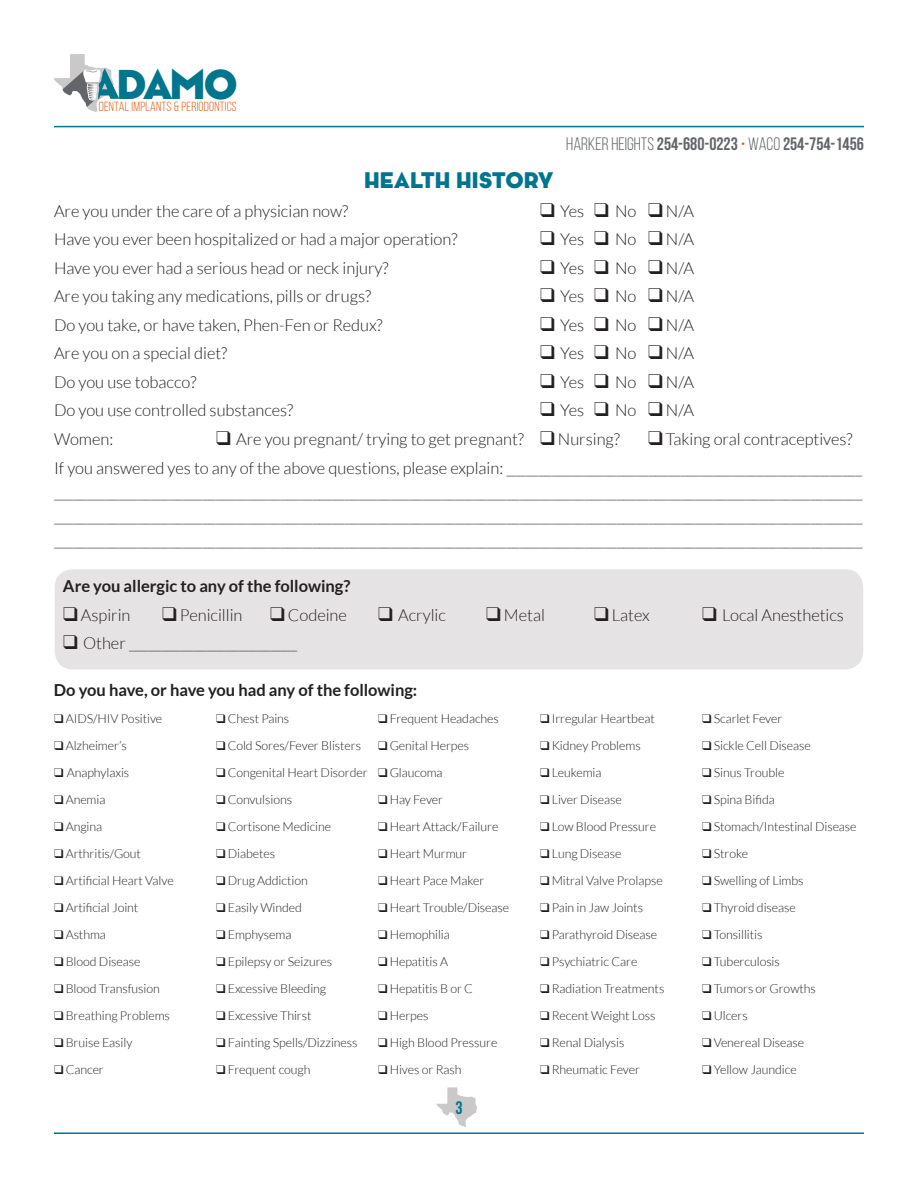
<style>
.page{position:relative;width:918px;height:1188px;background:#fff}
.page>*{position:absolute;margin:0;border:0;box-sizing:border-box;transform-origin:0 0}
.t1{font:800 38.85px "Kessel 205";color:#00758d}
.Basic_Header{font:800 21px "Kessel 205";letter-spacing:.005em;color:#00758d}
.t2{font:700 18px "Bebas Neue";color:#63656a}
.t3{font:700 18px "Bebas Neue";color:#00758d}
.Basic_Body{font:300 16.5px/24px "Lato";color:#231f20;text-align:justify}
.Basic_Body-2{font:700 16.5px "Lato";color:#231f20}
.t4{font:13.2px "Bebas Neue";letter-spacing:.015em;color:#e25f14}
.Basic_Body-3{font:300 12.45px "Lato";letter-spacing:-.005em;color:#231f20}
.s1{font-weight:400}
.s2{font-weight:400;color:#e25f14}
</style>
<div class="page">
<svg style="left:437px;top:1087px;width:40px;height:40px"></svg>
<hr style="left:54px;top:1132px;width:810px;height:2px;background:#00758d">
<div style="left:55px;top:569px;width:808px;height:100px;background:#e6e3e4;border-radius:18px"></div>
<svg style="left:54px;top:54px;width:65px;height:58px"></svg>
<hr style="left:54px;top:126px;width:810px;height:1px;background:#00758d">
<p class="t1" style="left:117px;top:62px;width:122px">DAMO</p>
<p class="t4" style="left:99px;top:99px;width:140px">DENTAL IMPLANTS &amp; PERIODONTICS</p>
<p class="Basic_Header" style="left:364px;top:169px;width:191px">HEALTH HISTORY</p>
<p class="t2" style="left:566px;top:134px;width:299px"><span class="s1">HARKER HEIGHTS</span> 254-680-0223<span class="s2">•</span> <span class="s1">WACO</span> 254-754-1456</p>
<p class="Basic_Body" style="left:54px;top:199px;width:296px">Are you under the care of a physician now?</p>
<p class="Basic_Body" style="left:540px;top:199px;width:156px">❑ Yes ❑ No ❑ N/A</p>
<p class="Basic_Body" style="left:54px;top:227px;width:405px">Have you ever been hospitalized or had a major operation?</p>
<p class="Basic_Body" style="left:540px;top:227px;width:156px">❑ Yes ❑ No ❑ N/A</p>
<p class="Basic_Body" style="left:54px;top:256px;width:336px">Have you ever had a serious head or neck injury?</p>
<p class="Basic_Body" style="left:540px;top:256px;width:156px">❑ Yes ❑ No ❑ N/A</p>
<p class="Basic_Body" style="left:54px;top:284px;width:319px">Are you taking any medications, pills or drugs?</p>
<p class="Basic_Body" style="left:540px;top:284px;width:156px">❑ Yes ❑ No ❑ N/A</p>
<p class="Basic_Body" style="left:54px;top:313px;width:330px">Do you take, or have taken, Phen-Fen or Redux?</p>
<p class="Basic_Body" style="left:540px;top:313px;width:156px">❑ Yes ❑ No ❑ N/A</p>
<p class="Basic_Body" style="left:54px;top:341px;width:175px">Are you on a special diet?</p>
<p class="Basic_Body" style="left:540px;top:341px;width:156px">❑ Yes ❑ No ❑ N/A</p>
<p class="Basic_Body" style="left:54px;top:370px;width:144px">Do you use tobacco?</p>
<p class="Basic_Body" style="left:540px;top:370px;width:156px">❑ Yes ❑ No ❑ N/A</p>
<p class="Basic_Body" style="left:54px;top:398px;width:241px">Do you use controlled substances?</p>
<p class="Basic_Body" style="left:540px;top:398px;width:156px">❑ Yes ❑ No ❑ N/A</p>
<p class="Basic_Body" style="left:54px;top:427px;width:61px">Women:</p>
<p class="Basic_Body" style="left:216px;top:427px;width:405px">❑ Are you pregnant/ trying to get pregnant? ❑ Nursing?</p>
<p class="Basic_Body" style="left:648px;top:427px;width:206px">❑ Taking oral contraceptives?</p>
<p class="Basic_Body" style="left:54px;top:456px;width:810px">If you answered yes to any of the above questions, please explain: _______________________________________________________ _____________________________________________________________________________________________________________________________ _____________________________________________________________________________________________________________________________ _____________________________________________________________________________________________________________________________</p>
<p class="Basic_Body-2" style="left:63px;top:577px;width:289px">Are you allergic to any of the following?</p>
<p class="Basic_Body" style="left:63px;top:603px;width:69px">❑ Aspirin</p>
<p class="Basic_Body" style="left:162px;top:603px;width:82px">❑ Penicillin</p>
<p class="Basic_Body" style="left:270px;top:603px;width:78px">❑ Codeine</p>
<p class="Basic_Body" style="left:378px;top:603px;width:69px">❑ Acrylic</p>
<p class="Basic_Body" style="left:486px;top:603px;width:61px">❑ Metal</p>
<p class="Basic_Body" style="left:594px;top:603px;width:57px">❑ Latex</p>
<p class="Basic_Body" style="left:702px;top:603px;width:144px">❑ Local Anesthetics</p>
<p class="Basic_Body" style="left:63px;top:631px;width:236px">❑ Other __________________________</p>
<p class="Basic_Body-2" style="left:54px;top:680px;width:365px">Do you have, or have you had any of the following:</p>
<p class="Basic_Body-3" style="left:54px;top:711px;width:110px">❑ AIDS/HIV Positive</p>
<p class="Basic_Body-3" style="left:216px;top:711px;width:75px">❑ Chest Pains</p>
<p class="Basic_Body-3" style="left:378px;top:711px;width:122px">❑ Frequent Headaches</p>
<p class="Basic_Body-3" style="left:540px;top:711px;width:116px">❑ Irregular Heartbeat</p>
<p class="Basic_Body-3" style="left:702px;top:711px;width:82px">❑ Scarlet Fever</p>
<p class="Basic_Body-3" style="left:54px;top:738px;width:74px">❑ Alzheimer’s</p>
<p class="Basic_Body-3" style="left:216px;top:738px;width:147px">❑ Cold Sores/Fever Blisters</p>
<p class="Basic_Body-3" style="left:378px;top:738px;width:93px">❑ Genital Herpes</p>
<p class="Basic_Body-3" style="left:540px;top:738px;width:102px">❑ Kidney Problems</p>
<p class="Basic_Body-3" style="left:702px;top:738px;width:110px">❑ Sickle Cell Disease</p>
<p class="Basic_Body-3" style="left:54px;top:765px;width:77px">❑ Anaphylaxis</p>
<p class="Basic_Body-3" style="left:216px;top:765px;width:228px">❑ Congenital Heart Disorder ❑ Glaucoma</p>
<p class="Basic_Body-3" style="left:540px;top:765px;width:63px">❑ Leukemia</p>
<p class="Basic_Body-3" style="left:702px;top:765px;width:84px">❑ Sinus Trouble</p>
<p class="Basic_Body-3" style="left:54px;top:792px;width:53px">❑ Anemia</p>
<p class="Basic_Body-3" style="left:216px;top:792px;width:78px">❑ Convulsions</p>
<p class="Basic_Body-3" style="left:378px;top:792px;width:67px">❑ Hay Fever</p>
<p class="Basic_Body-3" style="left:540px;top:792px;width:83px">❑ Liver Disease</p>
<p class="Basic_Body-3" style="left:702px;top:792px;width:74px">❑ Spina Bifida</p>
<p class="Basic_Body-3" style="left:54px;top:819px;width:50px">❑ Angina</p>
<p class="Basic_Body-3" style="left:216px;top:819px;width:117px">❑ Cortisone Medicine</p>
<p class="Basic_Body-3" style="left:378px;top:819px;width:122px">❑ Heart Attack/Failure</p>
<p class="Basic_Body-3" style="left:540px;top:819px;width:118px">❑ Low Blood Pressure</p>
<p class="Basic_Body-3" style="left:702px;top:819px;width:156px">❑ Stomach/Intestinal Disease</p>
<p class="Basic_Body-3" style="left:54px;top:846px;width:89px">❑ Arthritis/Gout</p>
<p class="Basic_Body-3" style="left:216px;top:846px;width:61px">❑ Diabetes</p>
<p class="Basic_Body-3" style="left:378px;top:846px;width:91px">❑ Heart Murmur</p>
<p class="Basic_Body-3" style="left:540px;top:846px;width:83px">❑ Lung Disease</p>
<p class="Basic_Body-3" style="left:702px;top:846px;width:48px">❑ Stroke</p>
<p class="Basic_Body-3" style="left:54px;top:873px;width:121px">❑ Artificial Heart Valve</p>
<p class="Basic_Body-3" style="left:216px;top:873px;width:93px">❑ Drug Addiction</p>
<p class="Basic_Body-3" style="left:378px;top:873px;width:108px">❑ Heart Pace Maker</p>
<p class="Basic_Body-3" style="left:540px;top:873px;width:124px">❑ Mitral Valve Prolapse</p>
<p class="Basic_Body-3" style="left:702px;top:873px;width:103px">❑ Swelling of Limbs</p>
<p class="Basic_Body-3" style="left:54px;top:900px;width:86px">❑ Artificial Joint</p>
<p class="Basic_Body-3" style="left:216px;top:900px;width:88px">❑ Easily Winded</p>
<p class="Basic_Body-3" style="left:378px;top:900px;width:133px">❑ Heart Trouble/Disease</p>
<p class="Basic_Body-3" style="left:540px;top:900px;width:105px">❑ Pain in Jaw Joints</p>
<p class="Basic_Body-3" style="left:702px;top:900px;width:95px">❑ Thyroid disease</p>
<p class="Basic_Body-3" style="left:54px;top:927px;width:53px">❑ Asthma</p>
<p class="Basic_Body-3" style="left:216px;top:927px;width:77px">❑ Emphysema</p>
<p class="Basic_Body-3" style="left:378px;top:927px;width:73px">❑ Hemophilia</p>
<p class="Basic_Body-3" style="left:540px;top:927px;width:119px">❑ Parathyroid Disease</p>
<p class="Basic_Body-3" style="left:702px;top:927px;width:62px">❑ Tonsillitis</p>
<p class="Basic_Body-3" style="left:54px;top:954px;width:88px">❑ Blood Disease</p>
<p class="Basic_Body-3" style="left:216px;top:954px;width:118px">❑ Epilepsy or Seizures</p>
<p class="Basic_Body-3" style="left:378px;top:954px;width:72px">❑ Hepatitis A</p>
<p class="Basic_Body-3" style="left:540px;top:954px;width:99px">❑ Psychiatric Care</p>
<p class="Basic_Body-3" style="left:702px;top:954px;width:79px">❑ Tuberculosis</p>
<p class="Basic_Body-3" style="left:54px;top:981px;width:107px">❑ Blood Transfusion</p>
<p class="Basic_Body-3" style="left:216px;top:981px;width:112px">❑ Excessive Bleeding</p>
<p class="Basic_Body-3" style="left:378px;top:981px;width:97px">❑ Hepatitis B or C</p>
<p class="Basic_Body-3" style="left:540px;top:981px;width:126px">❑ Radiation Treatments</p>
<p class="Basic_Body-3" style="left:702px;top:981px;width:115px">❑ Tumors or Growths</p>
<p class="Basic_Body-3" style="left:54px;top:1008px;width:117px">❑ Breathing Problems</p>
<p class="Basic_Body-3" style="left:216px;top:1008px;width:97px">❑ Excessive Thirst</p>
<p class="Basic_Body-3" style="left:378px;top:1008px;width:52px">❑ Herpes</p>
<p class="Basic_Body-3" style="left:540px;top:1008px;width:117px">❑ Recent Weight Loss</p>
<p class="Basic_Body-3" style="left:702px;top:1008px;width:47px">❑ Ulcers</p>
<p class="Basic_Body-3" style="left:54px;top:1035px;width:80px">❑ Bruise Easily</p>
<p class="Basic_Body-3" style="left:216px;top:1035px;width:143px">❑ Fainting Spells/Dizziness</p>
<p class="Basic_Body-3" style="left:378px;top:1035px;width:121px">❑ High Blood Pressure</p>
<p class="Basic_Body-3" style="left:540px;top:1035px;width:86px">❑ Renal Dialysis</p>
<p class="Basic_Body-3" style="left:702px;top:1035px;width:104px">❑ Venereal Disease</p>
<p class="Basic_Body-3" style="left:54px;top:1062px;width:51px">❑ Cancer</p>
<p class="Basic_Body-3" style="left:216px;top:1062px;width:96px">❑ Frequent cough</p>
<p class="Basic_Body-3" style="left:378px;top:1062px;width:85px">❑ Hives or Rash</p>
<p class="Basic_Body-3" style="left:540px;top:1062px;width:102px">❑ Rheumatic Fever</p>
<p class="Basic_Body-3" style="left:702px;top:1062px;width:96px">❑ Yellow Jaundice</p>
<p class="t3" style="left:455px;top:1098px;width:9px">3</p>
</div>
